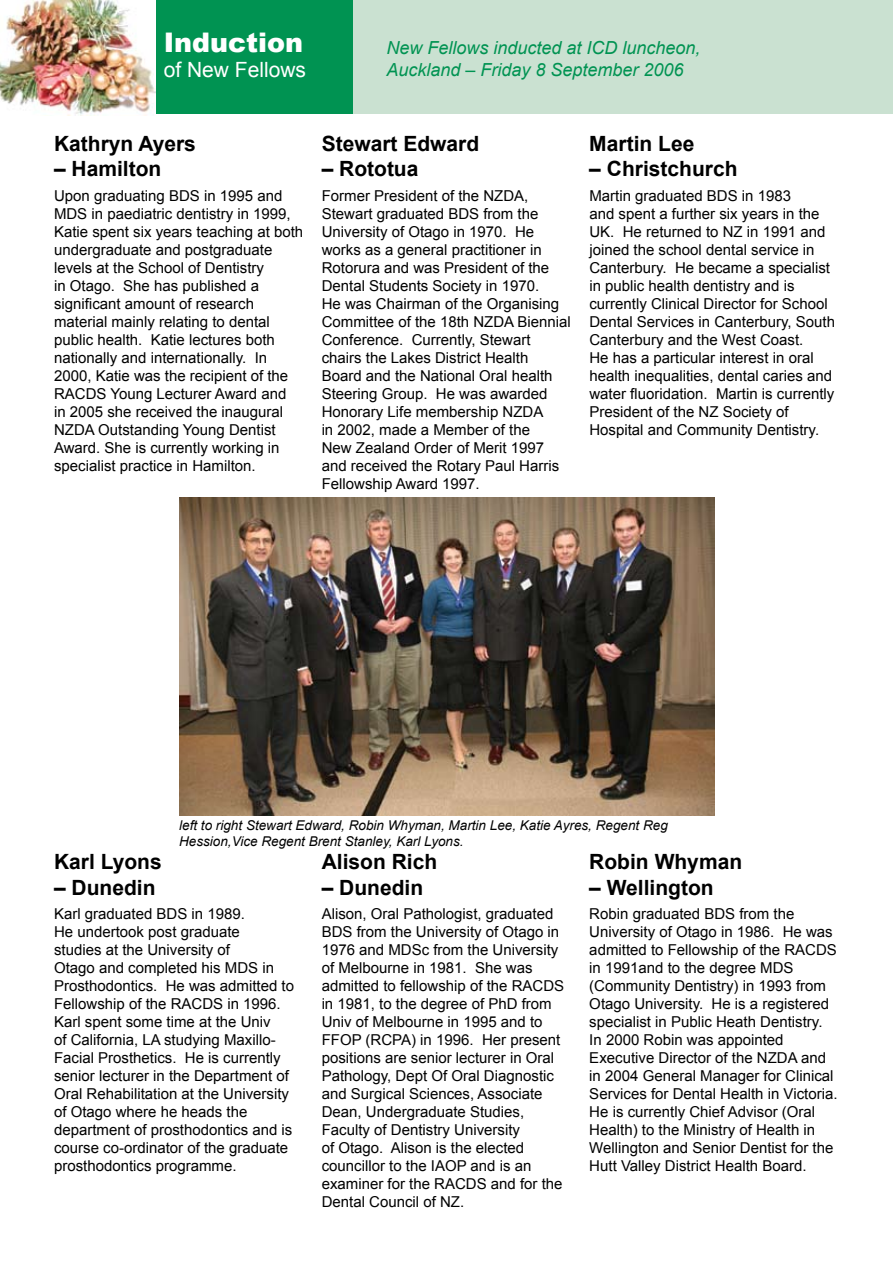
<style>
.page{position:relative;width:893px;height:1263px;background:#fff}
.page>*{position:absolute;margin:0;border:0;box-sizing:border-box;transform-origin:0 0}
.t1{font:900 27px "Arial";color:#fff}
.t2{font:700 21px "Arial";color:#000}
.t3{font:21px "Arial";color:#fff}
.t4{font:italic 18px/21.6px "Arial";color:#009352}
.t5{font:15px/18px "Arial";color:#000}
.t6{font:italic 13.5px/16.2px "Arial";color:#000}
</style>
<div class="page">
<div style="left:0;top:0;width:355px;height:113px;background:#009352"></div>
<div style="left:353px;top:0;width:539px;height:113px;background:#cae1d1"></div>
<img style="left:0;top:0;width:155px;height:115px">
<img style="left:179px;top:497px;width:536px;height:318px">
<h1 class="t1" style="left:164px;top:23px;width:141px">Induction</h1>
<h2 class="t3" style="left:164px;top:56px;width:144px">of New Fellows</h2>
<p class="t4" style="left:386px;top:37px;width:316px">New Fellows inducted at ICD luncheon,<br>Auckland – Friday 8 September 2006</p>
<h2 class="t2" style="left:54px;top:129px;width:143px">Kathryn Ayers</h2>
<h2 class="t2" style="left:54px;top:155px;width:109px">– Hamilton</h2>
<h2 class="t2" style="left:322px;top:129px;width:159px">Stewart Edward</h2>
<h2 class="t2" style="left:322px;top:155px;width:98px">– Rototua</h2>
<h2 class="t2" style="left:589px;top:129px;width:107px">Martin Lee</h2>
<h2 class="t2" style="left:589px;top:155px;width:150px">– Christchurch</h2>
<p class="t5" style="left:54px;top:187px;width:251px">Upon graduating BDS in 1995 and MDS in paediatric dentistry in 1999, Katie spent six years teaching at both undergraduate and postgraduate levels at the School of Dentistry<br>in Otago. She has published a significant amount of research material mainly relating to dental public health. Katie lectures both nationally and internationally. In 2000, Katie was the recipient of the RACDS Young Lecturer Award and<br>in 2005 she received the inaugural NZDA Outstanding Young Dentist Award. She is currently working in specialist practice in Hamilton.</p>
<p class="t5" style="left:322px;top:187px;width:251px">Former President of the NZDA,<br>Stewart graduated BDS from the<br>University of Otago in 1970. He works as a general practitioner in<br>Rotorura and was President of the<br>Dental Students Society in 1970.<br>He was Chairman of the Organising<br>Committee of the 18th NZDA Biennial<br>Conference. Currently, Stewart chairs the Lakes District Health<br>Board and the National Oral health<br>Steering Group. He was awarded<br>Honorary Life membership NZDA<br>in 2002, made a Member of the<br>New Zealand Order of Merit 1997 and received the Rotary Paul Harris<br>Fellowship Award 1997.</p>
<p class="t5" style="left:589px;top:187px;width:247px">Martin graduated BDS in 1983<br>and spent a further six years in the UK. He returned to NZ in 1991 and joined the school dental service in Canterbury. He became a specialist in public health dentistry and is currently Clinical Director for School Dental Services in Canterbury, South Canterbury and the West Coast.<br>He has a particular interest in oral health inequalities, dental caries and water fluoridation. Martin is currently President of the NZ Society of Hospital and Community Dentistry.</p>
<h2 class="t2" style="left:54px;top:848px;width:109px">Karl Lyons</h2>
<h2 class="t2" style="left:54px;top:873px;width:103px">– Dunedin</h2>
<p class="t6" style="left:179px;top:817px;width:490px">left to right Stewart Edward, Robin Whyman, Martin Lee, Katie Ayres, Regent Reg<br>Hession,Vice Regent Brent Stanley, Karl Lyons.</p>
<h2 class="t2" style="left:322px;top:848px;width:117px">Alison Rich</h2>
<h2 class="t2" style="left:322px;top:873px;width:103px">– Dunedin</h2>
<h2 class="t2" style="left:589px;top:848px;width:154px">Robin Whyman</h2>
<h2 class="t2" style="left:589px;top:873px;width:126px">– Wellington</h2>
<p class="t5" style="left:54px;top:905px;width:242px">Karl graduated BDS in 1989.<br>He undertook post graduate<br>studies at the University of<br>Otago and completed his MDS in<br>Prosthodontics. He was admitted to<br>Fellowship of the RACDS in 1996.<br>Karl spent some time at the Univ<br>of California, LA studying Maxillo-<br>Facial Prosthetics. He is currently senior lecturer in the Department of<br>Oral Rehabilitation at the University of Otago where he heads the department of prosthodontics and is course co-ordinator of the graduate prosthodontics programme.</p>
<p class="t5" style="left:322px;top:905px;width:244px">Alison, Oral Pathologist, graduated<br>BDS from the University of Otago in<br>1976 and MDSc from the University of Melbourne in 1981. She was admitted to fellowship of the RACDS in 1981, to the degree of PhD from<br>Univ of Melbourne in 1995 and to<br>FFOP (RCPA) in 1996. Her present positions are senior lecturer in Oral<br>Pathology, Dept Of Oral Diagnostic and Surgical Sciences, Associate<br>Dean, Undergraduate Studies,<br>Faculty of Dentistry University<br>of Otago. Alison is the elected councillor to the IAOP and is an examiner for the RACDS and for the<br>Dental Council of NZ.</p>
<p class="t5" style="left:589px;top:905px;width:250px">Robin graduated BDS from the University of Otago in 1986. He was admitted to Fellowship of the RACDS in 1991and to the degree MDS (Community Dentistry) in 1993 from Otago University. He is a registered specialist in Public Heath Dentistry.<br>In 2000 Robin was appointed Executive Director of the NZDA and in 2004 General Manager for Clinical Services for Dental Health in Victoria.<br>He is currently Chief Advisor (Oral Health) to the Ministry of Health in Wellington and Senior Dentist for the Hutt Valley District Health Board.</p>
</div>
